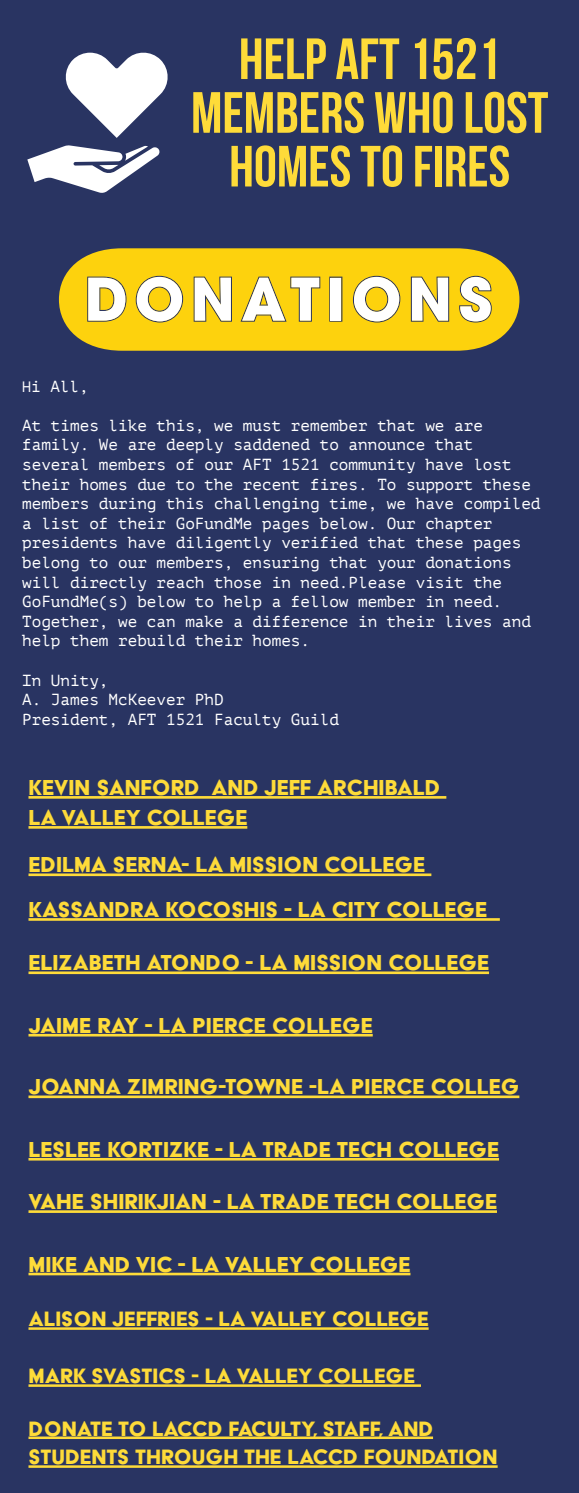
<style>
.page{position:relative;width:579px;height:1493px;background:#fff}
.page>*{position:absolute;margin:0;border:0;box-sizing:border-box;transform-origin:0 0}
.t1{font:58px/53.7px "Bebas Neue";color:#fedb39;text-align:center}
.t2{font:700 58px "ITC Avant Garde Pro";letter-spacing:.115em;color:#fff}
.t3{font:25px/30px "Acier BAT Text Solid";color:#fedb39}
.t4{font:24px/28.8px "Acier BAT Text Solid";color:#fedb39}
.t5{font:16px/19.6px "PT Mono";color:#fff}
.s1{font-size:15px}
</style>
<div class="page">
<div style="left:0;top:0;width:579px;height:1492px;background:#293462"></div>
<svg style="left:27px;top:145px;width:132px;height:48px"></svg>
<svg style="left:65px;top:52px;width:103px;height:86px"></svg>
<svg style="left:59px;top:248px;width:460px;height:103px;background:#e8c215"></svg>
<svg style="left:87px;top:276px;width:405px;height:46px;background:#e7c215"></svg>
<hr style="left:28px;top:873px;width:403px;height:3px;background:#fedb39">
<hr style="left:28px;top:796px;width:418px;height:2px;background:#fedb39">
<hr style="left:28px;top:826px;width:219px;height:2px;background:#fedb39">
<hr style="left:28px;top:918px;width:472px;height:2px;background:#fedb39">
<hr style="left:28px;top:971px;width:461px;height:3px;background:#fedb39">
<hr style="left:28px;top:1034px;width:345px;height:2px;background:#fedb39">
<hr style="left:28px;top:1095px;width:491px;height:3px;background:#fedb39">
<hr style="left:28px;top:1158px;width:471px;height:2px;background:#fedb39">
<hr style="left:28px;top:1210px;width:469px;height:3px;background:#fedb39">
<hr style="left:28px;top:1272px;width:382px;height:3px;background:#fedb39">
<hr style="left:28px;top:1327px;width:401px;height:2px;background:#fedb39">
<hr style="left:28px;top:1384px;width:393px;height:2px;background:#fedb39">
<hr style="left:28px;top:1436px;width:405px;height:3px;background:#fedb39">
<hr style="left:28px;top:1465px;width:470px;height:2px;background:#fedb39">
<h1 class="t1" style="left:191px;top:31px;width:359px">HELP AFT 1521<br>MEMBERS WHO LOST<br>HOMES TO FIRES</h1>
<p class="t2" style="left:85px;top:260px;width:409px">DONATIONS</p>
<h1 class="t5" style="left:22px;top:376px;width:68px"><span class="s1">H</span>i All,</h1>
<p class="t5" style="left:22px;top:415px;width:520px">At times like this, we must remember that we are family. We are deeply saddened to announce that several members of our AFT 1521 community have lost their homes due to the recent fires. To support these members during this challenging time, we have compiled a list of their GoFundMe pages below. Our chapter presidents have diligently verified that these pages belong to our members, ensuring that your donations will directly reach those in need.Please visit the GoFundMe(s) below to help a fellow member in need.<br>Together, we can make a difference in their lives and help them rebuild their homes.</p>
<p class="t5" style="left:22px;top:670px;width:318px">In Unity,<br>A. James McKeever PhD<br>President, AFT 1521 Faculty Guild</p>
<h1 class="t3" style="left:28px;top:772px;width:413px">KEVIN SANFORD AND JEFF ARCHIBALD<br>LA VALLEY COLLEGE</h1>
<h2 class="t3" style="left:28px;top:849px;width:398px">EDILMA SERNA- LA MISSION COLLEGE</h2>
<p class="t3" style="left:28px;top:894px;width:460px">KASSANDRA KOCOSHIS - LA CITY COLLEGE</p>
<h2 class="t3" style="left:28px;top:947px;width:462px">ELIZABETH ATONDO - LA MISSION COLLEGE</h2>
<h2 class="t3" style="left:28px;top:1010px;width:346px">JAIME RAY - LA PIERCE COLLEGE</h2>
<h2 class="t3" style="left:28px;top:1071px;width:492px">JOANNA ZIMRING-TOWNE -LA PIERCE COLLEG</h2>
<h2 class="t3" style="left:28px;top:1134px;width:472px">LESLEE KORTIZKE - LA TRADE TECH COLLEGE</h2>
<h2 class="t3" style="left:28px;top:1186px;width:470px">VAHE SHIRIKJIAN - LA TRADE TECH COLLEGE</h2>
<h2 class="t3" style="left:28px;top:1249px;width:383px">MIKE AND VIC - LA VALLEY COLLEGE</h2>
<h3 class="t4" style="left:28px;top:1304px;width:402px">ALISON JEFFRIES - LA VALLEY COLLEGE</h3>
<h3 class="t4" style="left:28px;top:1361px;width:388px">MARK SVASTICS - LA VALLEY COLLEGE</h3>
<h3 class="t4" style="left:28px;top:1413px;width:471px">DONATE TO LACCD FACULTY, STAFF, AND<br>STUDENTS THROUGH THE LACCD FOUNDATION</h3>
</div>
